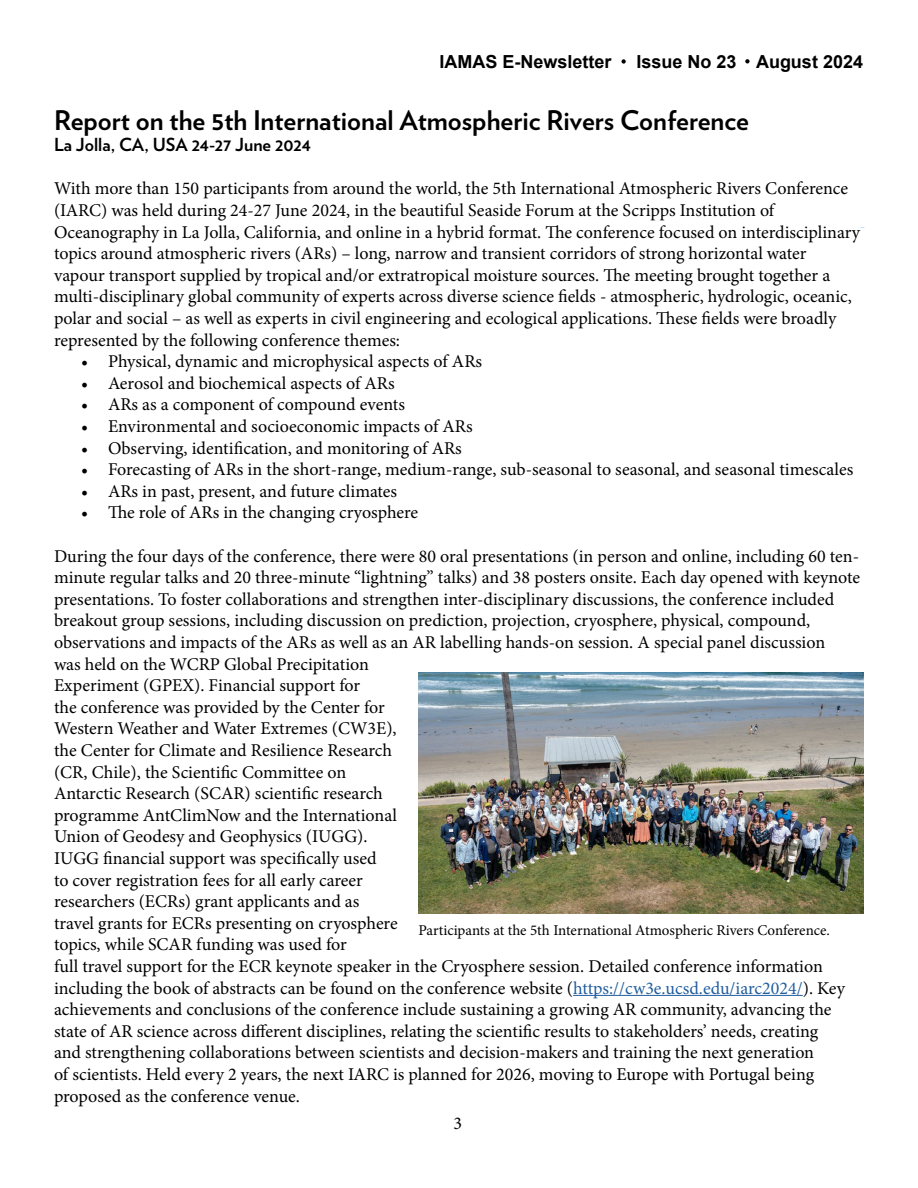
<style>
.page{position:relative;width:918px;height:1188px;background:#fff}
.page>*{position:absolute;margin:0;border:0;box-sizing:border-box;transform-origin:0 0}
.t1{font:700 27px "Verlag";color:#000}
.t2{font:18px/21.6px "Minion Pro";color:#000}
.t3{font:700 18px "Arial";color:#000}
.t4{font:700 18px "Verlag";color:#000}
.t5{font:15px "Minion Pro";color:#000}
.s1{color:#215e9e}
</style>
<div class="page">
<svg style="left:621px;top:59px;width:5px;height:5px"></svg>
<svg style="left:745px;top:59px;width:5px;height:4px"></svg>
<hr style="left:573px;top:995px;width:230px;height:1px;background:#215e9e">
<img style="left:418px;top:672px;width:445px;height:242px">
<p class="t3" style="left:440px;top:50px;width:174px">IAMAS E-Newsletter</p>
<p class="t3" style="left:637px;top:50px;width:228px">Issue No 23 August 2024</p>
<h1 class="t1" style="left:54px;top:99px;width:696px">Report on the 5th International Atmospheric Rivers Conference</h1>
<p class="t4" style="left:54px;top:131px;width:258px">La Jolla, CA, USA 24-27 June 2024</p>
<p class="t2" style="left:54px;top:178px;width:808px">With more than 150 participants from around the world, the 5th International Atmospheric Rivers Conference (IARC) was held during 24-27 June 2024, in the beautiful Seaside Forum at the Scripps Institution of Oceanography in La Jolla, California, and online in a hybrid format. The conference focused on interdisciplinary topics around atmospheric rivers (ARs) – long, narrow and transient corridors of strong horizontal water vapour transport supplied by tropical and/or extratropical moisture sources. The meeting brought together a multi-disciplinary global community of experts across diverse science fields - atmospheric, hydrologic, oceanic, polar and social – as well as experts in civil engineering and ecological applications. These fields were broadly represented by the following conference themes:</p>
<p class="t2" style="left:81px;top:351px;width:403px">• Physical, dynamic and microphysical aspects of ARs</p>
<p class="t2" style="left:81px;top:372px;width:315px">• Aerosol and biochemical aspects of ARs</p>
<p class="t2" style="left:81px;top:394px;width:325px">• ARs as a component of compound events</p>
<p class="t2" style="left:81px;top:416px;width:393px">• Environmental and socioeconomic impacts of ARs</p>
<p class="t2" style="left:81px;top:437px;width:382px">• Observing, identification, and monitoring of ARs</p>
<p class="t2" style="left:81px;top:459px;width:774px">• Forecasting of ARs in the short-range, medium-range, sub-seasonal to seasonal, and seasonal timescales</p>
<p class="t2" style="left:81px;top:480px;width:318px">• ARs in past, present, and future climates</p>
<p class="t2" style="left:81px;top:502px;width:339px">• The role of ARs in the changing cryosphere</p>
<p class="t2" style="left:54px;top:545px;width:808px">During the four days of the conference, there were 80 oral presentations (in person and online, including 60 ten&shy;minute regular talks and 20 three-minute “lightning” talks) and 38 posters onsite. Each day opened with keynote presentations. To foster collaborations and strengthen inter-disciplinary discussions, the conference included breakout group sessions, including discussion on prediction, projection, cryosphere, physical, compound, observations and impacts of the ARs as well as an AR labelling hands-on session. A special panel discussion<br>was held on the WCRP Global Precipitation<br>Experiment (GPEX). Financial support for<br>the conference was provided by the Center for<br>Western Weather and Water Extremes (CW3E),<br>the Center for Climate and Resilience Research<br>(CR, Chile), the Scientific Committee on<br>Antarctic Research (SCAR) scientific research<br>programme AntClimNow and the International<br>Union of Geodesy and Geophysics (IUGG).<br>IUGG financial support was specifically used<br>to cover registration fees for all early career<br>researchers (ECRs) grant applicants and as<br>travel grants for ECRs presenting on cryosphere<br>topics, while SCAR funding was used for<br>full travel support for the ECR keynote speaker in the Cryosphere session. Detailed conference information including the book of abstracts can be found on the conference website (<span class="s1">https://cw3e.ucsd.edu/iarc2024/</span>). Key achievements and conclusions of the conference include sustaining a growing AR community, advancing the state of AR science across different disciplines, relating the scientific results to stakeholders’ needs, creating<br>and strengthening collaborations between scientists and decision-makers and training the next generation<br>of scientists. Held every 2 years, the next IARC is planned for 2026, moving to Europe with Portugal being proposed as the conference venue.</p>
<p class="t5" style="left:418px;top:920px;width:413px">Participants at the 5th International Atmospheric Rivers Conference.</p>
<p class="t2" style="left:453px;top:1113px;width:10px">3</p>
</div>
